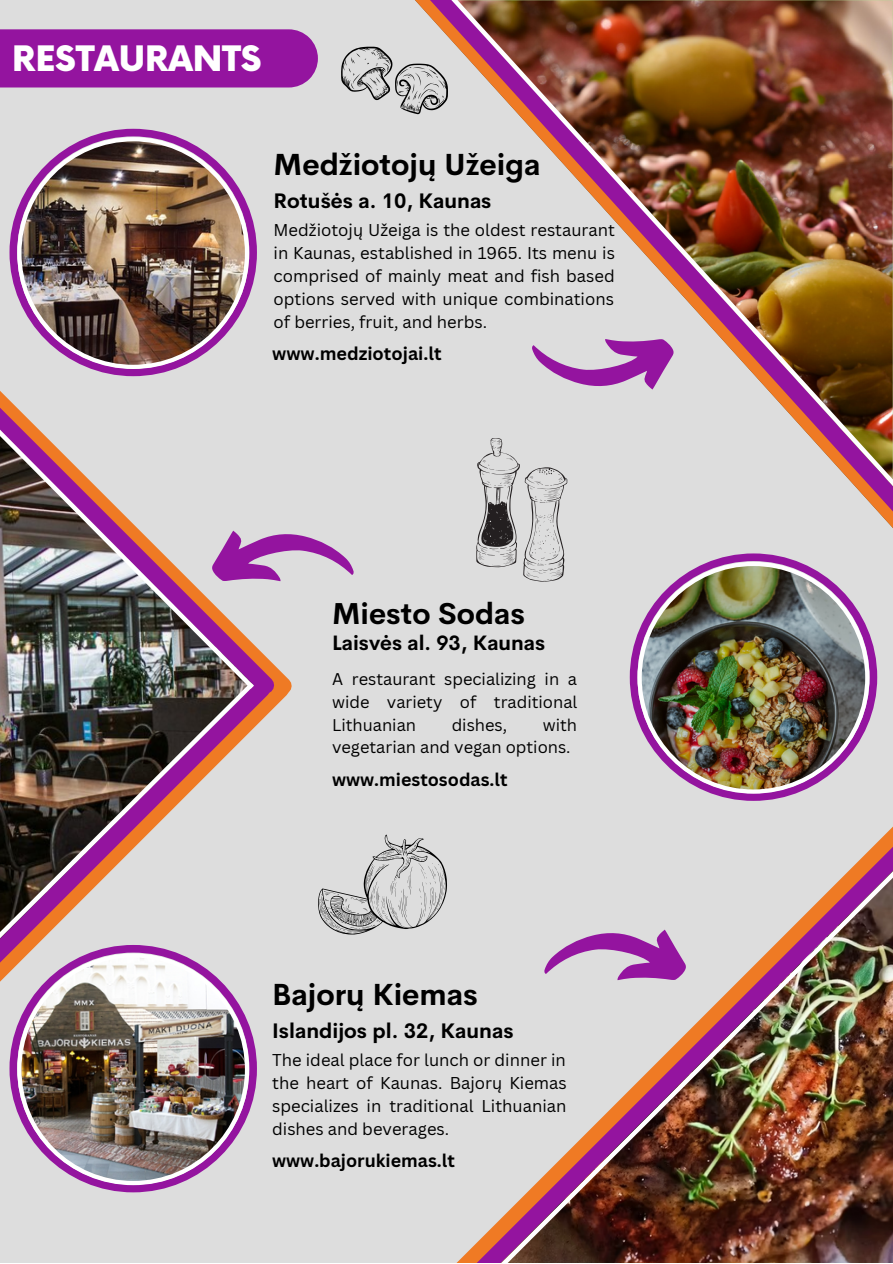
<style>
.page{position:relative;width:893px;height:1264px;background:#fff}
.page>*{position:absolute;margin:0;border:0;box-sizing:border-box;transform-origin:0 0}
.t1{font:900 34.2px "Now";color:#fff}
.t2{font:700 29.85px "Cerebri Sans";color:#000}
.t3{font:700 29.55px "Cerebri Sans";color:#000}
.t4{font:700 20.7px "Cerebri Sans";color:#000}
.t5{font:700 20.4px "Cerebri Sans";color:#000}
.t6{font:700 18px "Canva Sans";color:#000}
.t7{font:700 17.85px "Canva Sans";color:#000}
.t8{font:16.65px/23px "Canva Sans";color:#000;text-align:justify}
.t9{font:16.5px/22.6px "Canva Sans";color:#000;text-align:justify}
</style>
<div class="page">
<div style="left:289px;top:0;width:603px;height:526px;background:#ddd"></div>
<div style="left:0;top:0;width:289px;height:526px;background:#ddd"></div>
<div style="left:0;top:957px;width:194px;height:305px;background:#ddd"></div>
<div style="left:194px;top:526px;width:698px;height:736px;background:#ddd"></div>
<svg style="left:629px;top:553px;width:248px;height:247px;background:#cbadce"></svg>
<img style="left:637px;top:562px;width:232px;height:231px">
<svg style="left:10px;top:129px;width:247px;height:206px;background:#c9a6cc"></svg>
<img style="left:17px;top:137px;width:232px;height:198px">
<svg style="left:10px;top:957px;width:247px;height:235px;background:#cba9ca"></svg>
<img style="left:17px;top:957px;width:232px;height:228px">
<svg style="left:259px;top:530px;width:95px;height:51px;background:#c49ac8"></svg>
<img style="left:0;top:335px;width:259px;height:358px">
<img style="left:0;top:678px;width:258px;height:279px">
<img style="left:470px;top:840px;width:422px;height:422px">
<img style="left:440px;top:0;width:452px;height:499px">
<svg style="left:476px;top:438px;width:91px;height:143px;background:#bfbfbf"></svg>
<svg style="left:318px;top:834px;width:129px;height:100px;background:#c5c5c5"></svg>
<svg style="left:341px;top:47px;width:107px;height:67px;background:#bdbdbd"></svg>
<div style="left:0;top:29px;width:318px;height:58px;background:#94149f"></div>
<p class="t1" style="left:12px;top:41px;width:251px">RESTAURANTS</p>
<p class="t2" style="left:273px;top:145px;width:268px">Medžiotojų Užeiga</p>
<p class="t4" style="left:273px;top:187px;width:219px">Rotušės a. 10, Kaunas</p>
<p class="t8" style="left:273px;top:218px;width:343px">Medžiotojų Užeiga is the oldest restaurant in Kaunas, established in 1965. Its menu is comprised of mainly meat and fish based options served with unique combinations of berries, fruit, and herbs.</p>
<p class="t6" style="left:272px;top:341px;width:171px">www.medziotojai.lt</p>
<p class="t3" style="left:332px;top:594px;width:194px">Miesto Sodas</p>
<p class="t5" style="left:332px;top:629px;width:214px">Laisvės al. 93, Kaunas</p>
<p class="t9" style="left:332px;top:667px;width:247px">A restaurant specializing in a wide variety of traditional Lithuanian</p>
<p class="t9" style="left:332px;top:713px;width:246px;text-indent:210px">with vegetarian and vegan options.</p>
<p class="t9" style="left:451px;top:713px;width:57px">dishes,</p>
<p class="t7" style="left:332px;top:766px;width:177px">www.miestosodas.lt</p>
<p class="t2" style="left:272px;top:975px;width:207px">Bajorų Kiemas</p>
<p class="t4" style="left:272px;top:1016px;width:243px">Islandijos pl. 32, Kaunas</p>
<p class="t8" style="left:272px;top:1048px;width:296px">The ideal place for lunch or dinner in the heart of Kaunas. Bajorų Kiemas specializes in traditional Lithuanian dishes and beverages.</p>
<p class="t7" style="left:272px;top:1147px;width:184px">www.bajorukiemas.lt</p>
</div>
